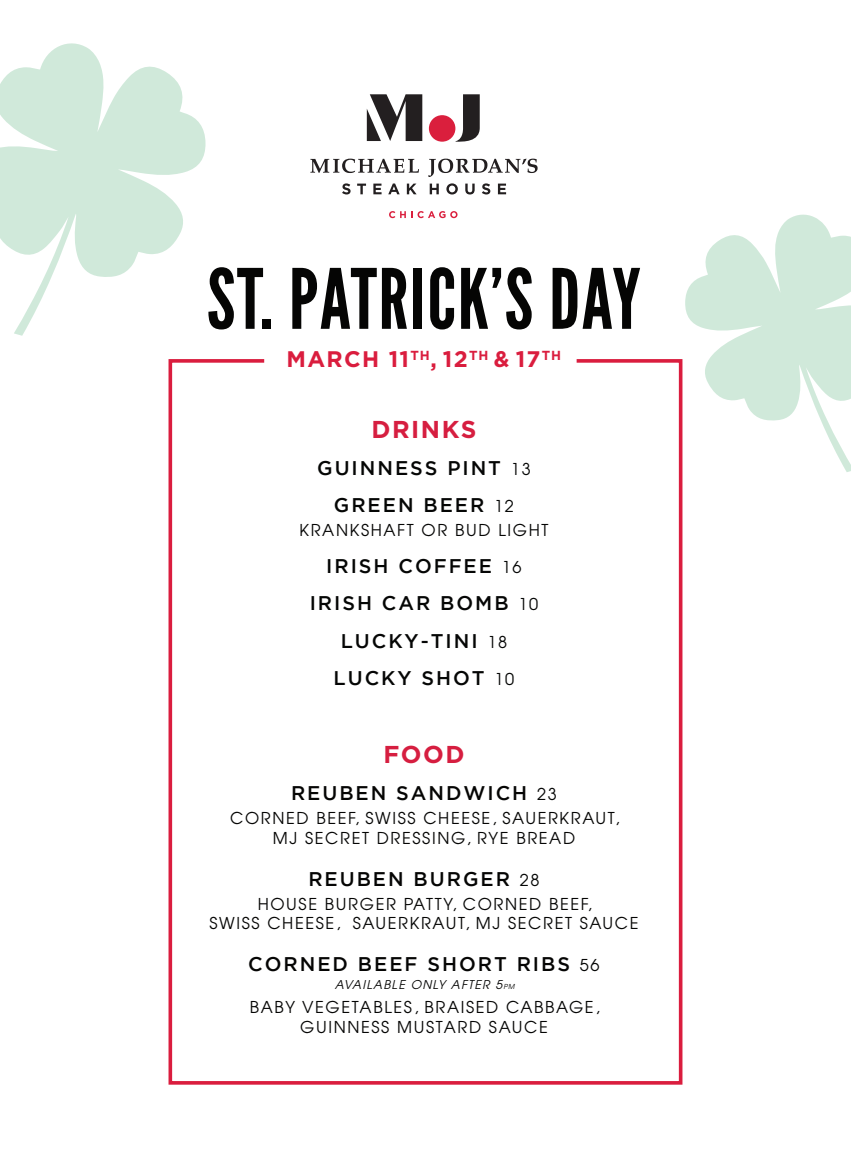
<style>
.page{position:relative;width:851px;height:1175px;background:#fff}
.page>*{position:absolute;margin:0;border:0;box-sizing:border-box;transform-origin:0 0}
.t1{font:82.8px "League Gothic";letter-spacing:.02em;color:#050504}
.t2{font:700 24.3px "Gotham";letter-spacing:.06em;color:#d61e40}
.t3{font:700 22.5px "Gotham";letter-spacing:.06em;color:#da1d3e}
.t4{font:500 19.8px/37.1px "Gotham";letter-spacing:.1em;color:#050605;text-align:center}
.t5{font:500 19.8px "Gotham";letter-spacing:.1em;color:#050504}
.t6{font:16.43px/19.6px "Avant Garde";letter-spacing:.1em;color:#050504;text-align:center}
.t7{font:italic 12.15px "Avant Garde";color:#050504}
.s1{font-family:"Avant Garde";font-weight:400;font-size:16.43px}
.s2{font-family:"Avant Garde";font-weight:400;font-size:16.43px;color:#050605}
.s3{font-size:6.75px}
</style>
<div class="page">
<svg style="left:168px;top:359px;width:515px;height:726px"></svg>
<svg style="left:310px;top:159px;width:109px;height:14px"></svg>
<svg style="left:428px;top:159px;width:109px;height:18px"></svg>
<svg style="left:455px;top:94px;width:24px;height:48px"></svg>
<div style="left:429px;top:115px;width:26px;height:27px;background:#da1f3d;border-radius:50%"></div>
<svg style="left:367px;top:94px;width:55px;height:47px"></svg>
<svg style="left:389px;top:211px;width:68px;height:7px"></svg>
<svg style="left:342px;top:183px;width:8px;height:11px"></svg>
<svg style="left:357px;top:184px;width:9px;height:10px"></svg>
<svg style="left:373px;top:184px;width:8px;height:10px"></svg>
<svg style="left:388px;top:183px;width:11px;height:11px"></svg>
<svg style="left:407px;top:184px;width:9px;height:10px"></svg>
<svg style="left:429px;top:184px;width:10px;height:10px"></svg>
<svg style="left:446px;top:183px;width:12px;height:11px"></svg>
<svg style="left:465px;top:184px;width:9px;height:10px"></svg>
<svg style="left:482px;top:183px;width:8px;height:11px"></svg>
<svg style="left:498px;top:184px;width:8px;height:10px"></svg>
<svg style="left:0;top:43px;width:205px;height:293px;fill:#d0e9da"></svg>
<svg style="left:685px;top:215px;width:165px;height:257px;fill:#d0e9da"></svg>
<h1 class="t1" style="left:207px;top:252px;width:435px">ST. PATRICK’S DAY</h1>
<h3 class="t3" style="left:286px;top:346px;width:276px">MARCH 11<sup>TH</sup>, 12<sup>TH</sup> &amp; 17<sup>TH</sup></h3>
<h2 class="t2" style="left:371px;top:415px;width:106px">DRINKS</h2>
<p class="t4" style="left:317px;top:449px;width:215px">GUINNESS PINT <span class="s1">13<br></span>GREEN BEER <span class="s1">12</span></p>
<p class="t6" style="left:299px;top:520px;width:250px">KRANKSHAFT OR BUD LIGHT</p>
<p class="t4" style="left:310px;top:547px;width:230px">IRISH COFFEE <span class="s1">16<br></span>IRISH CAR BOMB <span class="s1">10<br></span>LUCKY-TINI <span class="s1">18<br></span>LUCKY SHOT <span class="s1">10</span></p>
<h2 class="t2" style="left:383px;top:740px;width:82px">FOOD</h2>
<p class="t5" style="left:291px;top:782px;width:267px">REUBEN SANDWICH <span class="s2">23</span></p>
<p class="t6" style="left:230px;top:808px;width:391px">CORNED BEEF, SWISS CHEESE, SAUERKRAUT,<br>MJ SECRET DRESSING, RYE BREAD</p>
<p class="t5" style="left:308px;top:867px;width:233px">REUBEN BURGER <span class="s2">28</span></p>
<p class="t6" style="left:209px;top:893px;width:431px">HOUSE BURGER PATTY, CORNED BEEF,<br>SWISS CHEESE, SAUERKRAUT, MJ SECRET SAUCE</p>
<p class="t5" style="left:248px;top:952px;width:353px">CORNED BEEF SHORT RIBS <span class="s2">56</span></p>
<p class="t6" style="left:250px;top:997px;width:351px">BABY VEGETABLES, BRAISED CABBAGE,<br>GUINNESS MUSTARD SAUCE</p>
<p class="t7" style="left:335px;top:977px;width:183px">AVAILABLE ONLY AFTER 5<span class="s3">PM</span></p>
</div>
